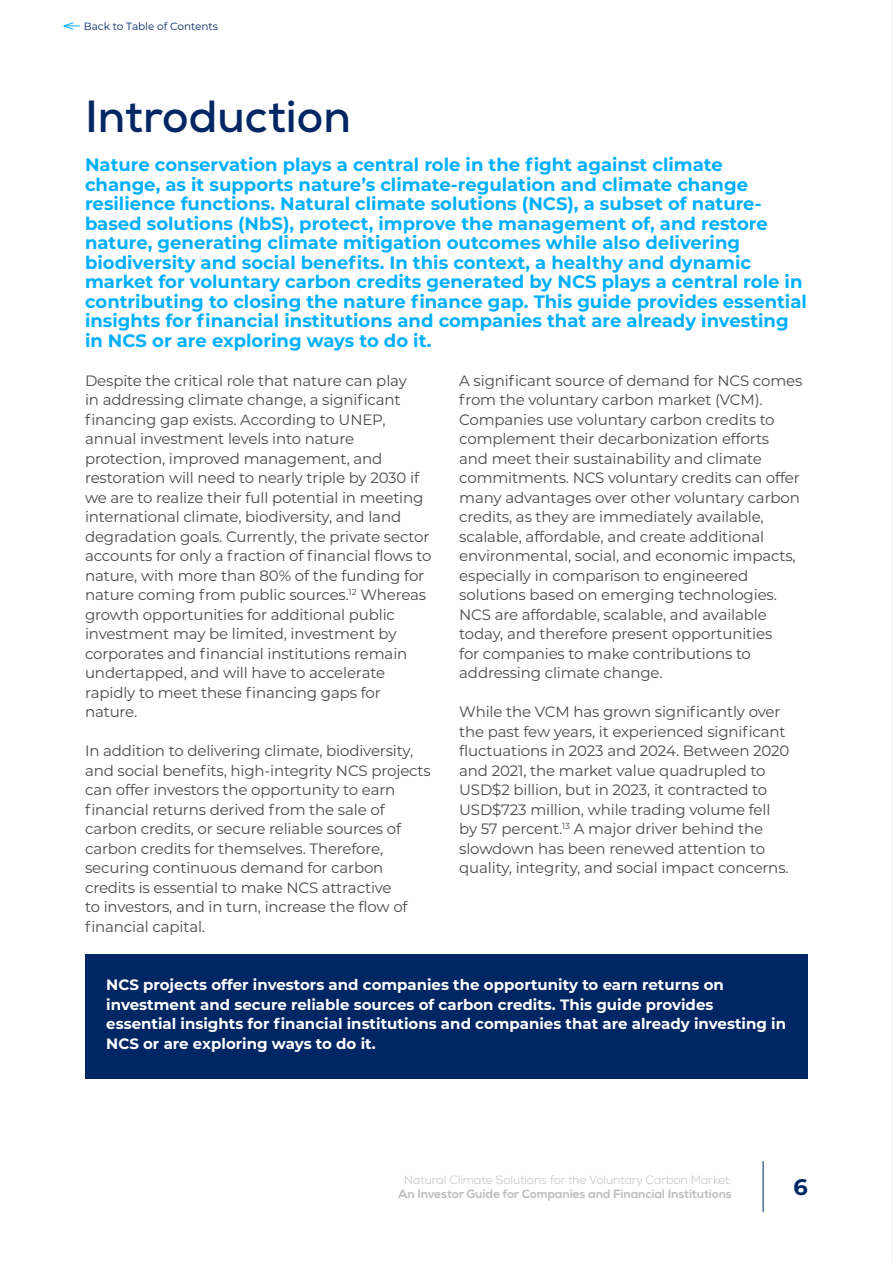
<style>
.page{position:relative;width:893px;height:1263px;background:#fff}
.page>*{position:absolute;margin:0;border:0;box-sizing:border-box;transform-origin:0 0}
.H01{font:700 45px "Nexa";color:#002663}
.t1{font:700 22.5px "Montserrat";color:#002663}
.INTRO{font:700 18px/19.5px "Montserrat";color:#00b0ff}
.t2{font:15px/19.5px "Montserrat";letter-spacing:-.01em;color:#4a4a49}
.RECOMMEND{font:700 15px/19.5px "Montserrat";color:#fff}
.t3{font:300 12px "Nexa";letter-spacing:-.01em;color:#bcbcbc}
.t4{font:800 12px "Nexa";letter-spacing:-.01em;color:#bcbcbc}
.t5{font:10.5px "Montserrat";color:#002663}
</style>
<div class="page">
<hr style="left:763px;top:1161px;width:1px;height:51px;background:#002663">
<svg style="left:63px;top:22px;width:17px;height:8px"></svg>
<div style="left:85px;top:955px;width:723px;height:124px;background:#002663"></div>
<hr style="left:892px;top:0;width:1px;height:1263px;background:#e7e6e6">
<p class="t5" style="left:84px;top:19px;width:136px">Back to Table of Contents</p>
<p class="H01" style="left:85px;top:88px;width:267px">Introduction</p>
<p class="INTRO" style="left:85px;top:154px;width:723px">Nature conservation plays a central role in the fight against climate<br>change, as it supports nature’s climate-regulation and climate change resilience functions. Natural climate solutions (NCS), a subset of nature&shy;based solutions (NbS), protect, improve the management of, and restore nature, generating climate mitigation outcomes while also delivering biodiversity and social benefits. In this context, a healthy and dynamic market for voluntary carbon credits generated by NCS plays a central role in contributing to closing the nature finance gap. This guide provides essential insights for financial institutions and companies that are already investing in NCS or are exploring ways to do it.</p>
<p class="t2" style="left:85px;top:370px;width:348px">Despite the critical role that nature can play<br>in addressing climate change, a significant financing gap exists. According to UNEP, annual investment levels into nature protection, improved management, and restoration will need to nearly triple by 2030 if we are to realize their full potential in meeting international climate, biodiversity, and land degradation goals. Currently, the private sector accounts for only a fraction of financial flows to nature, with more than 80% of the funding for nature coming from public sources.<sup>12</sup> Whereas growth opportunities for additional public investment may be limited, investment by corporates and financial institutions remain undertapped, and will have to accelerate rapidly to meet these financing gaps for nature.</p>
<p class="t2" style="left:85px;top:740px;width:347px">In addition to delivering climate, biodiversity, and social benefits, high-integrity NCS projects can offer investors the opportunity to earn financial returns derived from the sale of carbon credits, or secure reliable sources of carbon credits for themselves. Therefore, securing continuous demand for carbon credits is essential to make NCS attractive<br>to investors, and in turn, increase the flow of financial capital.</p>
<p class="t2" style="left:459px;top:370px;width:345px">A significant source of demand for NCS comes from the voluntary carbon market (VCM).<br>Companies use voluntary carbon credits to complement their decarbonization efforts<br>and meet their sustainability and climate commitments. NCS voluntary credits can offer many advantages over other voluntary carbon credits, as they are immediately available, scalable, affordable, and create additional environmental, social, and economic impacts, especially in comparison to engineered solutions based on emerging technologies.<br>NCS are affordable, scalable, and available today, and therefore present opportunities<br>for companies to make contributions to addressing climate change.</p>
<p class="t2" style="left:459px;top:701px;width:332px">While the VCM has grown significantly over the past few years, it experienced significant fluctuations in 2023 and 2024. Between 2020 and 2021, the market value quadrupled to USD$2 billion, but in 2023, it contracted to USD$723 million, while trading volume fell by 57 percent.<sup>13</sup> A major driver behind the slowdown has been renewed attention to quality, integrity, and social impact concerns.</p>
<p class="RECOMMEND" style="left:106px;top:974px;width:681px">NCS projects offer investors and companies the opportunity to earn returns on investment and secure reliable sources of carbon credits. This guide provides essential insights for financial institutions and companies that are already investing in NCS or are exploring ways to do it.</p>
<p class="t3" style="left:404px;top:1172px;width:329px">Natural Climate Solutions for the Voluntary Carbon Market:</p>
<p class="t4" style="left:398px;top:1186px;width:335px">An Investor Guide for Companies and Financial Institutions</p>
<h2 class="t1" style="left:794px;top:1171px;width:16px">6</h2>
</div>
